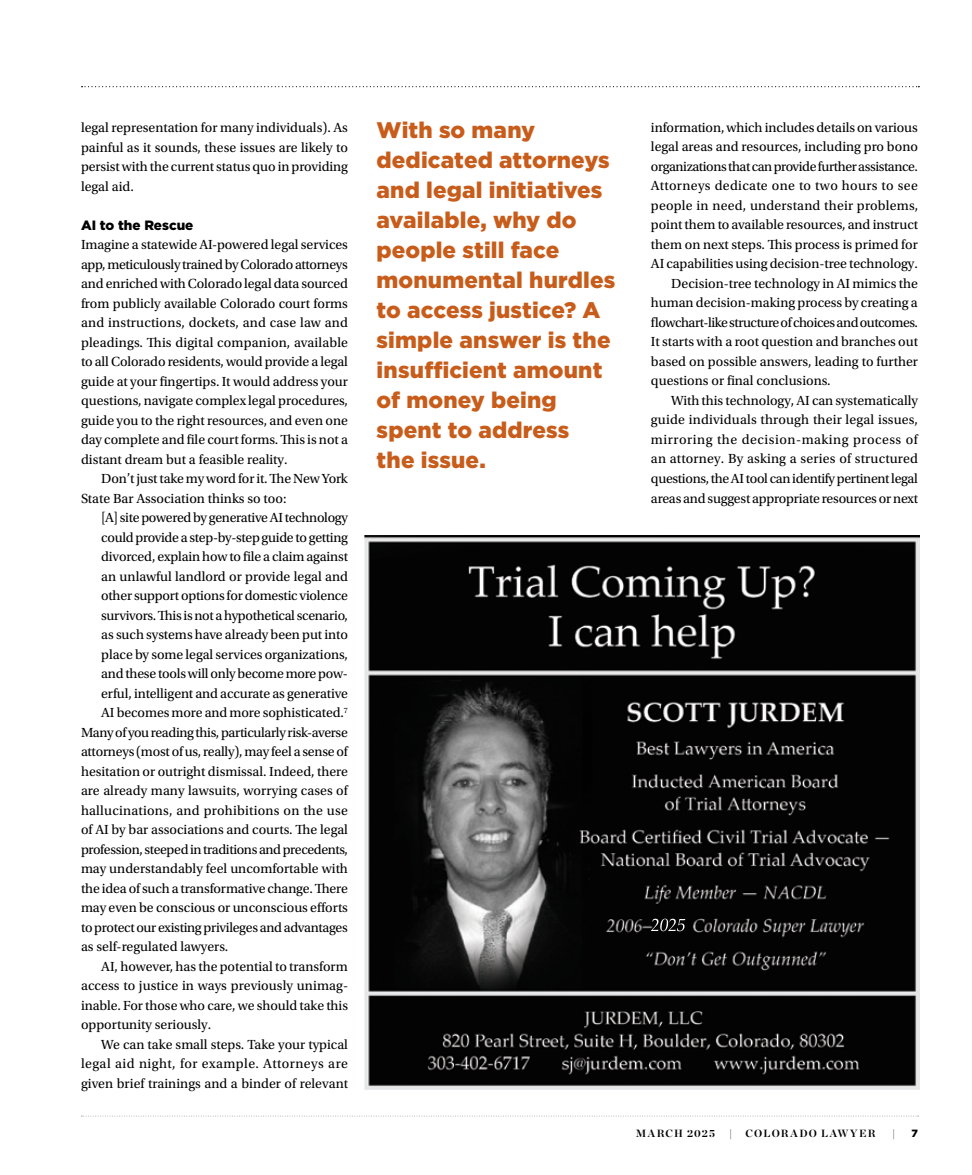
<style>
.page{position:relative;width:972px;height:1175px;background:#fff}
.page>*{position:absolute;margin:0;border:0;box-sizing:border-box;transform-origin:0 0}
.t1{font:900 22.5px/30px "Gotham";letter-spacing:.005em;color:#c85c1a}
.t2{font:13.8px/19.5px "Utopia Std";letter-spacing:-.005em;color:#000;text-align:justify}
.t3{font:13.8px "Utopia Std";letter-spacing:.015em;color:#000}
.t4{font:13.8px "Utopia Std";letter-spacing:-.03em;color:#000}
.t5{font:13.8px "Utopia Std";letter-spacing:-.025em;color:#000}
.t6{font:13.8px "Utopia Std";letter-spacing:.035em;color:#000}
.t7{font:13.8px "Utopia Std";letter-spacing:.02em;color:#000}
.t8{font:13.8px "Utopia Std";letter-spacing:.025em;color:#000}
.t9{font:900 13.5px "Gotham";color:#000}
.t10{font:700 10.5px "Chronicle Display";letter-spacing:.115em;color:#000}
.t11{font:900 10.5px "Gotham";color:#000}
</style>
<div class="page">
<svg style="left:81px;top:1115px;width:838px;height:1px"></svg>
<svg style="left:82px;top:86px;width:837px;height:1px"></svg>
<img style="left:365px;top:535px;width:554px;height:554px">
<p class="t2" style="left:81px;top:118px;width:269px">legal representation for many individuals). As painful as it sounds, these issues are likely to persist with the current status quo in providing legal aid.</p>
<p class="t9" style="left:81px;top:215px;width:114px">AI to the Rescue</p>
<p class="t2" style="left:81px;top:235px;width:269px">Imagine a statewide AI-powered legal services app, meticulously trained by Colorado attorneys and enriched with Colorado legal data sourced from publicly available Colorado court forms and instructions, dockets, and case law and pleadings. This digital companion, available to all Colorado residents, would provide a legal guide at your fingertips. It would address your questions, navigate complex legal procedures, guide you to the right resources, and even one day complete and file court forms. This is not a distant dream but a feasible reality.</p>
<p class="t2" style="left:81px;top:469px;width:268px;text-indent:20px">Don’t just take my word for it. The New York<br>State Bar Association thinks so too:</p>
<p class="t2" style="left:101px;top:508px;width:248px">[A] site powered by generative AI technology</p>
<p class="t2" style="left:101px;top:527px;width:248px">could provide a step-by-step guide to getting</p>
<p class="t2" style="left:101px;top:547px;width:248px">divorced, explain how to file a claim against</p>
<p class="t2" style="left:101px;top:566px;width:248px">an unlawful landlord or provide legal and</p>
<p class="t2" style="left:101px;top:586px;width:248px">other support options for domestic violence</p>
<p class="t2" style="left:101px;top:605px;width:248px">survivors. This is not a hypothetical scenario,</p>
<p class="t2" style="left:101px;top:625px;width:248px">as such systems have already been put into</p>
<p class="t2" style="left:101px;top:644px;width:248px">place by some legal services organizations,</p>
<p class="t2" style="left:101px;top:664px;width:248px">and these tools will only become more pow-</p>
<p class="t2" style="left:101px;top:683px;width:248px">erful, intelligent and accurate as generative</p>
<p class="t2" style="left:101px;top:703px;width:248px">AI becomes more and more sophisticated.<sup>7</sup></p>
<p class="t5" style="left:81px;top:725px;width:268px">Many of you reading this, particularly risk-averse</p>
<p class="t2" style="left:81px;top:742px;width:268px">attorneys (most of us, really), may feel a sense of</p>
<p class="t2" style="left:81px;top:762px;width:268px">hesitation or outright dismissal. Indeed, there</p>
<p class="t2" style="left:81px;top:781px;width:268px">are already many lawsuits, worrying cases of</p>
<p class="t7" style="left:81px;top:803px;width:268px">hallucinations, and prohibitions on the use</p>
<p class="t2" style="left:81px;top:820px;width:269px">of AI by bar associations and courts. The legal</p>
<p class="t5" style="left:81px;top:842px;width:269px">profession, steeped in traditions and precedents,</p>
<p class="t2" style="left:81px;top:859px;width:268px">may understandably feel uncomfortable with</p>
<p class="t2" style="left:81px;top:878px;width:268px">the idea of such a transformative change. There</p>
<p class="t2" style="left:81px;top:898px;width:269px">may even be conscious or unconscious efforts</p>
<p class="t2" style="left:81px;top:917px;width:268px">to protect our existing privileges and advantages</p>
<p class="t2" style="left:81px;top:937px;width:149px">as self-regulated lawyers.</p>
<p class="t2" style="left:101px;top:956px;width:248px">AI, however, has the potential to transform</p>
<p class="t2" style="left:81px;top:976px;width:269px">access to justice in ways previously unimag-</p>
<p class="t2" style="left:81px;top:995px;width:269px">inable. For those who care, we should take this</p>
<p class="t2" style="left:81px;top:1015px;width:132px">opportunity seriously.</p>
<p class="t2" style="left:101px;top:1034px;width:248px">We can take small steps. Take your typical</p>
<p class="t6" style="left:81px;top:1056px;width:268px">legal aid night, for example. Attorneys are</p>
<p class="t2" style="left:81px;top:1073px;width:269px">given brief trainings and a binder of relevant</p>
<h1 class="t1" style="left:377px;top:115px;width:240px">With so many dedicated attorneys and legal initiatives available, why do people still face monumental hurdles to access justice? A simple answer is the insufficient amount of money being spent to address<br>the issue.</h1>
<p class="t2" style="left:651px;top:118px;width:268px">information, which includes details on various</p>
<p class="t2" style="left:651px;top:137px;width:268px">legal areas and resources, including pro bono</p>
<p class="t4" style="left:651px;top:159px;width:268px">organizations that can provide further assistance.</p>
<p class="t8" style="left:651px;top:178px;width:268px">Attorneys dedicate one to two hours to see</p>
<p class="t3" style="left:651px;top:198px;width:269px">people in need, understand their problems,</p>
<p class="t2" style="left:651px;top:215px;width:269px">point them to available resources, and instruct</p>
<p class="t2" style="left:651px;top:235px;width:268px">them on next steps. This process is primed for</p>
<p class="t2" style="left:651px;top:254px;width:268px">AI capabilities using decision-tree technology.</p>
<p class="t2" style="left:671px;top:274px;width:248px">Decision-tree technology in AI mimics the</p>
<p class="t2" style="left:651px;top:293px;width:268px">human decision-making process by creating a</p>
<p class="t4" style="left:651px;top:315px;width:268px">flowchart-like structure of choices and outcomes.</p>
<p class="t2" style="left:651px;top:332px;width:269px">It starts with a root question and branches out</p>
<p class="t2" style="left:651px;top:352px;width:269px">based on possible answers, leading to further</p>
<p class="t2" style="left:651px;top:371px;width:181px">questions or final conclusions.</p>
<p class="t2" style="left:671px;top:391px;width:248px">With this technology, AI can systematically</p>
<p class="t3" style="left:651px;top:412px;width:269px">guide individuals through their legal issues,</p>
<p class="t6" style="left:651px;top:432px;width:268px">mirroring the decision-making process of</p>
<p class="t3" style="left:651px;top:451px;width:268px">an attorney. By asking a series of structured</p>
<p class="t2" style="left:651px;top:469px;width:268px">questions, the AI tool can identify pertinent legal</p>
<p class="t2" style="left:651px;top:488px;width:269px">areas and suggest appropriate resources or next</p>
<p class="t10" style="left:636px;top:1125px;width:98px">MARCH 2025 |</p>
<p class="t10" style="left:746px;top:1125px;width:132px">COLORADO LAWYER</p>
<p class="t10" style="left:892px;top:1125px;width:5px">|</p>
<p class="t11" style="left:912px;top:1126px;width:8px">7</p>
</div>
